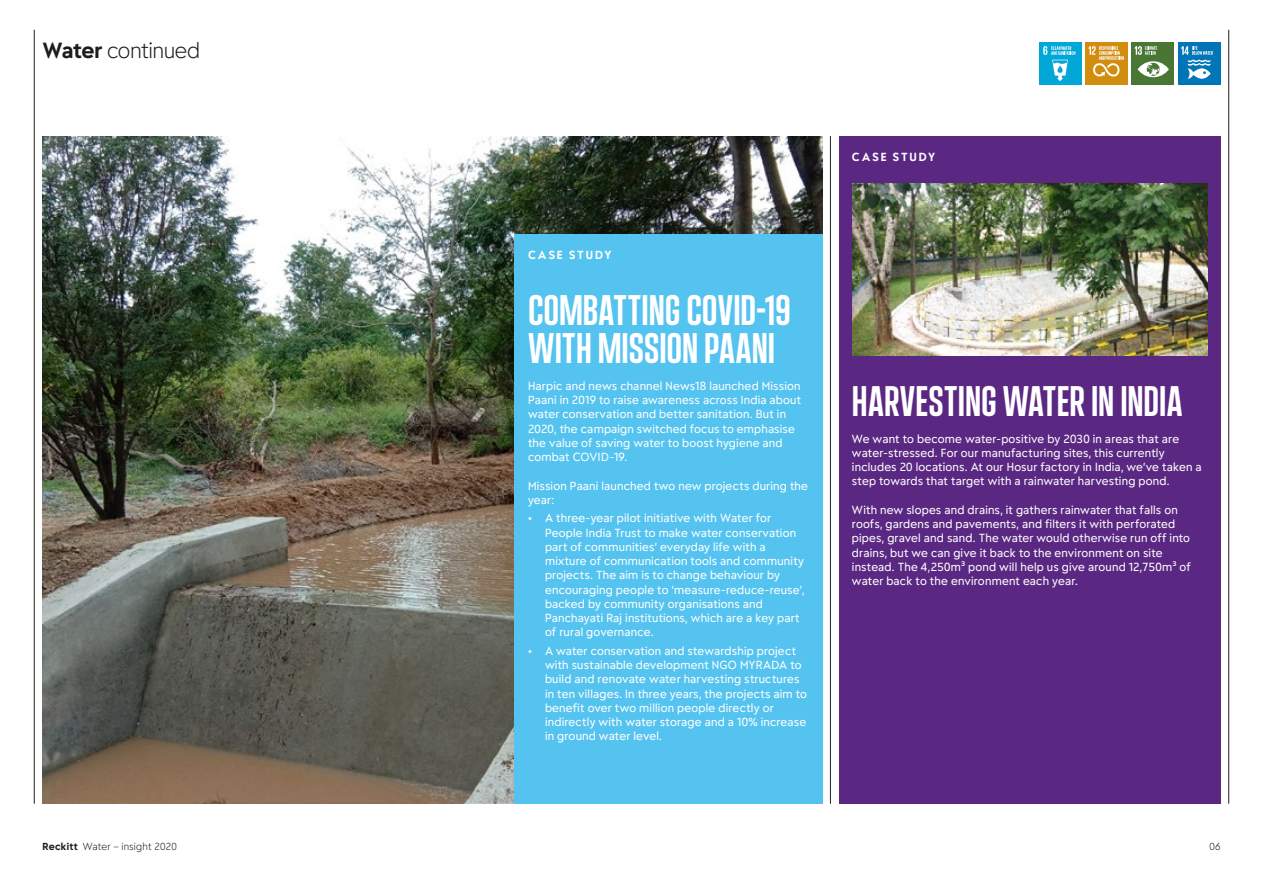
<style>
.page{position:relative;width:1263px;height:893px;background:#fff}
.page>*{position:absolute;margin:0;border:0;box-sizing:border-box;transform-origin:0 0}
.CaseStudySubheadLeve{font:43.5px/37.5px "Energy Display";color:#fff}
.t1{font:300 21px "Energy";letter-spacing:-.025em;color:#1d1d1b}
.CaseStudyBodyTextWhi{font:11.25px/14.2px "Energy";letter-spacing:.015em;color:#fff}
.CaseStudyHeading{font:700 11.25px "Energy";letter-spacing:.155em;color:#fff}
.t2{font:300 9.75px "Energy";letter-spacing:.015em;color:#1d1d1b}
.s1{font-weight:700}
</style>
<div class="page">
<div style="left:839px;top:136px;width:381px;height:668px;background:#5a2882"></div>
<img style="left:43px;top:136px;width:779px;height:668px">
<div style="left:1178px;top:43px;width:42px;height:42px;background:#0076b8"></div>
<svg style="left:1181px;top:46px;width:32px;height:33px"></svg>
<div style="left:1132px;top:43px;width:42px;height:42px;background:#4a7635"></div>
<svg style="left:1138px;top:61px;width:31px;height:16px"></svg>
<svg style="left:1135px;top:46px;width:22px;height:9px"></svg>
<div style="left:1085px;top:43px;width:42px;height:42px;background:#d28d0e"></div>
<svg style="left:1088px;top:46px;width:36px;height:31px"></svg>
<div style="left:1039px;top:43px;width:42px;height:42px;background:#00a7d7"></div>
<svg style="left:1043px;top:46px;width:32px;height:35px"></svg>
<hr style="left:34px;top:30px;width:1px;height:774px;background:#1d1d1b">
<hr style="left:830px;top:136px;width:1px;height:668px;background:#1d1d1b">
<hr style="left:1228px;top:30px;width:1px;height:774px;background:#1d1d1b">
<img style="left:852px;top:184px;width:355px;height:171px">
<div style="left:514px;top:234px;width:308px;height:570px;background:#55c3f0"></div>
<h2 class="t1" style="left:43px;top:37px;width:159px"><span class="s1">Water</span> continued</h2>
<h2 class="CaseStudyHeading" style="left:528px;top:248px;width:85px">CASE STUDY</h2>
<h3 class="CaseStudySubheadLeve" style="left:528px;top:289px;width:264px">COMBATTING COVID-19<br>WITH MISSION PAANI</h3>
<p class="CaseStudyBodyTextWhi" style="left:528px;top:378px;width:275px">Harpic and news channel News18 launched Mission Paani in 2019 to raise awareness across India about water conservation and better sanitation. But in 2020, the campaign switched focus to emphasise the value of saving water to boost hygiene and combat COVID-19.</p>
<p class="CaseStudyBodyTextWhi" style="left:528px;top:478px;width:281px">Mission Paani launched two new projects during the year:</p>
<p class="CaseStudyBodyTextWhi" style="left:545px;top:511px;width:261px;text-indent:-17px">• A three-year pilot initiative with Water for People India Trust to make water conservation part of communities’ everyday life with a mixture of communication tools and community projects. The aim is to change behaviour by encouraging people to ‘measure-reduce-reuse’, backed by community organisations and Panchayati Raj institutions, which are a key part of rural governance.</p>
<p class="CaseStudyBodyTextWhi" style="left:545px;top:643px;width:263px;text-indent:-17px">• A water conservation and stewardship project with sustainable development NGO MYRADA to build and renovate water harvesting structures in ten villages. In three years, the projects aim to benefit over two million people directly or indirectly with water storage and a 10% increase in ground water level.</p>
<h2 class="CaseStudyHeading" style="left:852px;top:150px;width:85px">CASE STUDY</h2>
<h3 class="CaseStudySubheadLeve" style="left:852px;top:379px;width:332px">HARVESTING WATER IN INDIA</h3>
<p class="CaseStudyBodyTextWhi" style="left:852px;top:431px;width:351px">We want to become water-positive by 2030 in areas that are water-stressed. For our manufacturing sites, this currently includes 20 locations. At our Hosur factory in India, we’ve taken a step towards that target with a rainwater harvesting pond.</p>
<p class="CaseStudyBodyTextWhi" style="left:852px;top:502px;width:340px">With new slopes and drains, it gathers rainwater that falls on roofs, gardens and pavements, and filters it with perforated pipes, gravel and sand. The water would otherwise run off into drains, but we can give it back to the environment on site instead. The 4,250m3 pond will help us give around 12,750m3 of water back to the environment each year.</p>
<p class="t2" style="left:43px;top:841px;width:136px"><span class="s1">Reckitt</span> Water – insight 2020</p>
<p class="t2" style="left:1209px;top:841px;width:13px">06</p>
</div>
